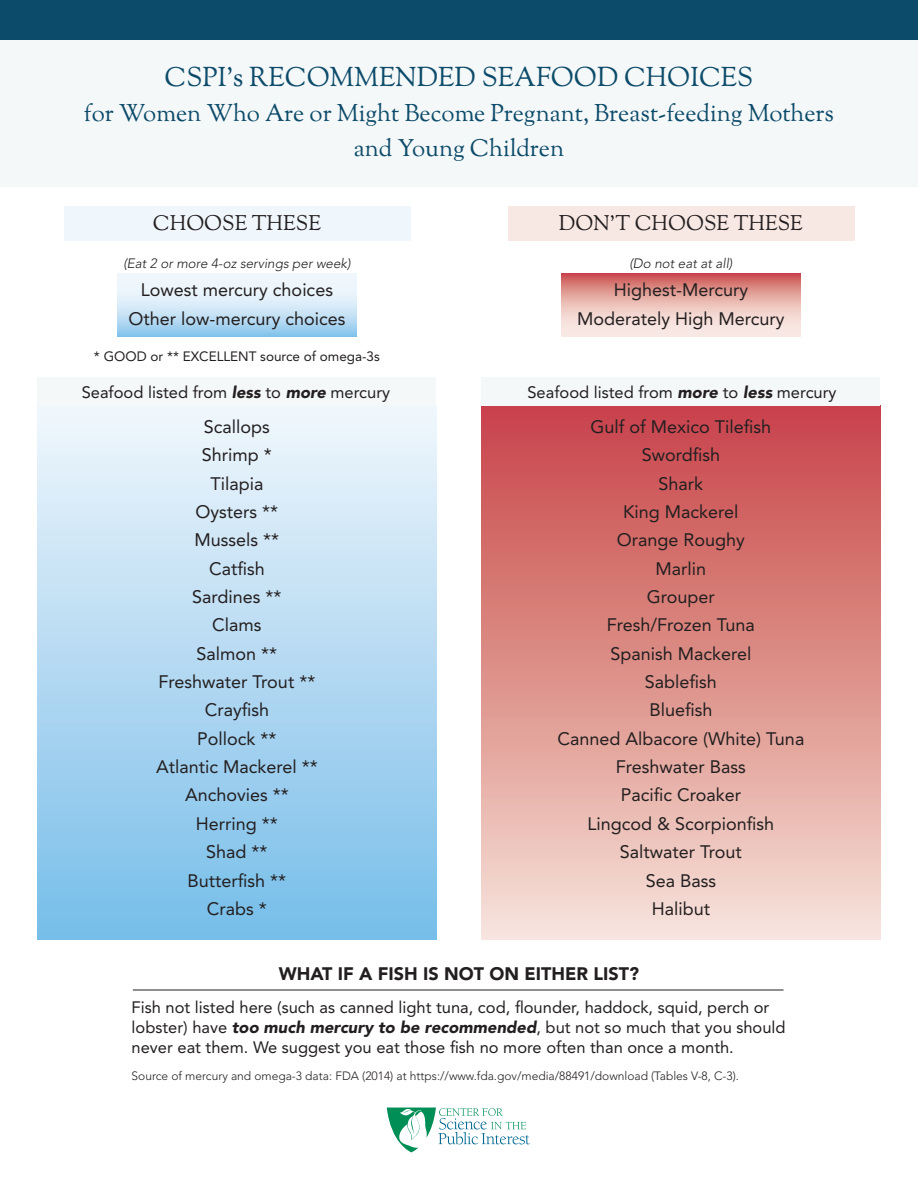
<style>
.page{position:relative;width:918px;height:1188px;background:#fff}
.page>*{position:absolute;margin:0;border:0;box-sizing:border-box;transform-origin:0 0}
.t1{font:27px "OFL Goudy St M";color:#0c4b6a}
.t2{font:24px/35.4px "OFL Goudy St M";color:#0c4b6a;text-align:center}
.t3{font:21px "OFL Goudy St M";color:#231f20}
.t4{font:18px "Avenir LT Std";color:#231f20}
.t5{font:900 18px "Avenir LT Std";color:#231f20}
.t6{font:16.5px/19.8px "Avenir LT Std";color:#231f20}
.t7{font:italic 300 13.5px "Avenir LT Std";color:#231f20}
.t8{font:13.5px "Avenir LT Std";color:#231f20}
.t9{font:300 12px "Avenir LT Std";color:#231f20}
.s1{font-weight:900;font-style:italic}
</style>
<div class="page">
<div style="left:482px;top:406px;width:398px;height:533px;background:linear-gradient(to bottom,#c74244,#f5e2d7)"></div>
<div style="left:38px;top:406px;width:398px;height:533px;background:linear-gradient(to bottom,#f0f6fc,#76bde9)"></div>
<div style="left:0;top:37px;width:918px;height:150px;background:#f5f8f8"></div>
<div style="left:38px;top:378px;width:398px;height:28px;background:#f5f8f8"></div>
<div style="left:482px;top:378px;width:398px;height:28px;background:#f5f8f8"></div>
<div style="left:64px;top:206px;width:347px;height:35px;background:#f0f7fc"></div>
<svg style="left:118px;top:273px;width:238px;height:64px;background:#cde6f6"></svg>
<div style="left:508px;top:206px;width:347px;height:35px;background:#f8e8e4"></div>
<svg style="left:562px;top:273px;width:238px;height:64px;background:#e8b3ae"></svg>
<div style="left:0;top:0;width:918px;height:39px;background:#0c4b6a"></div>
<hr style="left:133px;top:990px;width:651px;height:1px;background:#231f20">
<svg style="left:387px;top:1108px;width:143px;height:44px"></svg>
<p class="t1" style="left:165px;top:60px;width:590px">CSPI’s RECOMMENDED SEAFOOD CHOICES</p>
<p class="t2" style="left:84px;top:97px;width:752px">for Women Who Are or Might Become Pregnant, Breast-feeding Mothers and Young Children</p>
<p class="t3" style="left:153px;top:210px;width:170px">CHOOSE THESE</p>
<p class="t7" style="left:123px;top:255px;width:229px">(Eat 2 or more 4-oz servings per week)</p>
<p class="t4" style="left:141px;top:279px;width:194px">Lowest mercury choices</p>
<p class="t4" style="left:128px;top:308px;width:219px">Other low-mercury choices</p>
<p class="t8" style="left:94px;top:348px;width:287px">* GOOD or ** EXCELLENT source of omega-3s</p>
<p class="t3" style="left:559px;top:210px;width:246px">DON’T CHOOSE THESE</p>
<p class="t7" style="left:629px;top:255px;width:105px">(Do not eat at all)</p>
<p class="t4" style="left:614px;top:279px;width:136px">Highest-Mercury</p>
<p class="t4" style="left:577px;top:308px;width:209px">Moderately High Mercury</p>
<p class="t6" style="left:82px;top:382px;width:310px">Seafood listed from <span class="s1">less</span> to <span class="s1">more</span> mercury</p>
<p class="t6" style="left:527px;top:382px;width:311px">Seafood listed from <span class="s1">more</span> to <span class="s1">less</span> mercury</p>
<p class="t4" style="left:204px;top:416px;width:68px">Scallops</p>
<p class="t4" style="left:202px;top:445px;width:72px">Shrimp *</p>
<p class="t4" style="left:210px;top:473px;width:54px">Tilapia</p>
<p class="t4" style="left:196px;top:501px;width:84px">Oysters **</p>
<p class="t4" style="left:195px;top:530px;width:86px">Mussels **</p>
<p class="t4" style="left:209px;top:558px;width:57px">Catfish</p>
<p class="t4" style="left:192px;top:586px;width:91px">Sardines **</p>
<p class="t4" style="left:212px;top:615px;width:51px">Clams</p>
<p class="t4" style="left:197px;top:643px;width:82px">Salmon **</p>
<p class="t4" style="left:159px;top:671px;width:158px">Freshwater Trout **</p>
<p class="t4" style="left:205px;top:700px;width:66px">Crayfish</p>
<p class="t4" style="left:197px;top:728px;width:81px">Pollock **</p>
<p class="t4" style="left:156px;top:756px;width:163px">Atlantic Mackerel **</p>
<p class="t4" style="left:185px;top:785px;width:105px">Anchovies **</p>
<p class="t4" style="left:196px;top:813px;width:83px">Herring **</p>
<p class="t4" style="left:206px;top:841px;width:63px">Shad **</p>
<p class="t4" style="left:188px;top:870px;width:100px">Butterfish **</p>
<p class="t4" style="left:207px;top:898px;width:62px">Crabs *</p>
<p class="t4" style="left:591px;top:416px;width:182px">Gulf of Mexico Tilefish</p>
<p class="t4" style="left:642px;top:445px;width:80px">Swordfish</p>
<p class="t4" style="left:659px;top:473px;width:46px">Shark</p>
<p class="t4" style="left:623px;top:501px;width:117px">King Mackerel</p>
<p class="t4" style="left:617px;top:530px;width:130px">Orange Roughy</p>
<p class="t4" style="left:656px;top:558px;width:52px">Marlin</p>
<p class="t4" style="left:647px;top:586px;width:70px">Grouper</p>
<p class="t4" style="left:607px;top:615px;width:150px">Fresh/Frozen Tuna</p>
<p class="t4" style="left:610px;top:643px;width:143px">Spanish Mackerel</p>
<p class="t4" style="left:645px;top:671px;width:74px">Sablefish</p>
<p class="t4" style="left:649px;top:700px;width:65px">Bluefish</p>
<p class="t4" style="left:558px;top:728px;width:248px">Canned Albacore (White) Tuna</p>
<p class="t4" style="left:616px;top:756px;width:132px">Freshwater Bass</p>
<p class="t4" style="left:621px;top:785px;width:122px">Pacific Croaker</p>
<p class="t4" style="left:588px;top:813px;width:188px">Lingcod &amp; Scorpionfish</p>
<p class="t4" style="left:620px;top:841px;width:124px">Saltwater Trout</p>
<p class="t4" style="left:646px;top:870px;width:72px">Sea Bass</p>
<p class="t4" style="left:652px;top:898px;width:60px">Halibut</p>
<p class="t5" style="left:279px;top:963px;width:362px">WHAT IF A FISH IS NOT ON EITHER LIST?</p>
<p class="t6" style="left:132px;top:997px;width:656px">Fish not listed here (such as canned light tuna, cod, flounder, haddock, squid, perch or lobster) have <span class="s1">too much mercury to be recommended</span>, but not so much that you should never eat them. We suggest you eat those fish no more often than once a month.</p>
<p class="t9" style="left:132px;top:1069px;width:609px">Source of mercury and omega-3 data: FDA (2014) at https://www.fda.gov/media/88491/download (Tables V-8, C-3).</p>
</div>
